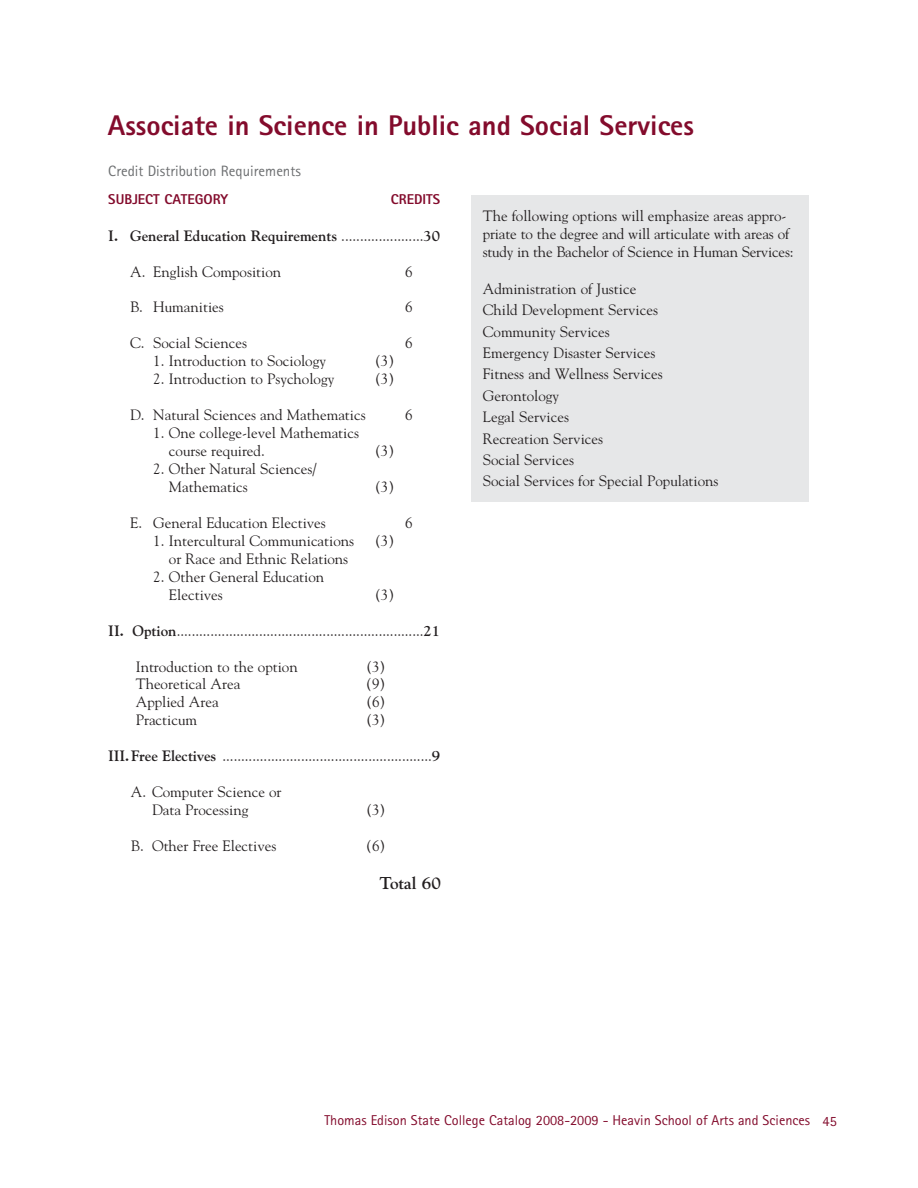
<style>
.page{position:relative;width:918px;height:1188px;background:#fff}
.page>*{position:absolute;margin:0;border:0;box-sizing:border-box;transform-origin:0 0}
.t1{font:800 28.5px "Rotis Sans Serif";color:#830b2c}
.t2{font:700 17.1px "Goudy";color:#231f20}
.t3{font:15px/21.5px "Goudy";color:#231f20}
.t4{font:700 15px "Goudy";letter-spacing:-.005em;color:#231f20}
.t5{font:15px "Rotis Sans Serif";color:#6c6e70}
.t6{font:14.25px "Rotis Sans Serif";color:#830b2c}
.t7{font:800 14.25px "Rotis Sans Serif";color:#830b2c}
.s1{font-weight:400}
.s2{font-weight:700}
</style>
<div class="page">
<div style="left:472px;top:195px;width:337px;height:306px;background:#e6e7e8"></div>
<h1 class="t1" style="left:108px;top:115px;width:588px">Associate in Science in Public and Social Services</h1>
<p class="t5" style="left:108px;top:165px;width:194px">Credit Distribution Requirements</p>
<p class="t7" style="left:108px;top:194px;width:121px">SUBJECT CATEGORY</p>
<p class="t7" style="left:391px;top:194px;width:51px">CREDITS</p>
<p class="t4" style="left:108px;top:229px;width:333px">I. General Education Requirements <span class="s1">......................</span>30</p>
<p class="t3" style="left:130px;top:262px;width:152px">A. English Composition</p>
<p class="t3" style="left:405px;top:262px;width:9px">6</p>
<p class="t3" style="left:130px;top:298px;width:95px">B. Humanities</p>
<p class="t3" style="left:405px;top:298px;width:9px">6</p>
<p class="t3" style="left:130px;top:334px;width:118px">C. Social Sciences</p>
<p class="t3" style="left:405px;top:334px;width:9px">6</p>
<p class="t3" style="left:153px;top:352px;width:174px">1. Introduction to Sociology</p>
<p class="t3" style="left:375px;top:352px;width:21px">(3)</p>
<p class="t3" style="left:153px;top:369px;width:183px">2. Introduction to Psychology</p>
<p class="t3" style="left:375px;top:369px;width:21px">(3)</p>
<p class="t3" style="left:130px;top:405px;width:237px">D. Natural Sciences and Mathematics</p>
<p class="t3" style="left:405px;top:405px;width:9px">6</p>
<p class="t3" style="left:169px;top:425px;width:192px;line-height:18px;text-indent:-16px">1. One college-level Mathematics course required.</p>
<p class="t3" style="left:375px;top:441px;width:21px">(3)</p>
<p class="t3" style="left:169px;top:461px;width:149px;line-height:18px;text-indent:-16px">2. Other Natural Sciences/<br>Mathematics</p>
<p class="t3" style="left:375px;top:477px;width:21px">(3)</p>
<p class="t3" style="left:130px;top:513px;width:197px">E. General Education Electives</p>
<p class="t3" style="left:405px;top:513px;width:9px">6</p>
<p class="t3" style="left:153px;top:531px;width:203px">1. Intercultural Communications</p>
<p class="t3" style="left:375px;top:531px;width:21px">(3)</p>
<p class="t3" style="left:169px;top:549px;width:181px">or Race and Ethnic Relations</p>
<p class="t3" style="left:169px;top:569px;width:157px;line-height:18px;text-indent:-16px">2. Other General Education<br>Electives</p>
<p class="t3" style="left:375px;top:585px;width:21px">(3)</p>
<p class="t3" style="left:108px;top:621px;width:333px"><span class="s2">II. Option</span>..................................................................<span class="s2">21</span></p>
<p class="t3" style="left:136px;top:657px;width:164px">Introduction to the option</p>
<p class="t3" style="left:366px;top:657px;width:21px">(3)</p>
<p class="t3" style="left:136px;top:675px;width:106px">Theoretical Area</p>
<p class="t3" style="left:366px;top:675px;width:21px">(9)</p>
<p class="t3" style="left:136px;top:693px;width:85px">Applied Area</p>
<p class="t3" style="left:366px;top:693px;width:21px">(6)</p>
<p class="t3" style="left:136px;top:711px;width:63px">Practicum</p>
<p class="t3" style="left:366px;top:711px;width:21px">(3)</p>
<p class="t3" style="left:108px;top:747px;width:333px"><span class="s2">III.Free Electives</span> ........................................................<span class="s2">9</span></p>
<p class="t3" style="left:152px;top:784px;width:131px;line-height:18px;text-indent:-21px">A. Computer Science or<br>Data Processing</p>
<p class="t3" style="left:366px;top:800px;width:21px">(3)</p>
<p class="t3" style="left:131px;top:836px;width:147px">B. Other Free Electives</p>
<p class="t3" style="left:366px;top:836px;width:21px">(6)</p>
<p class="t2" style="left:380px;top:876px;width:63px">Total 60</p>
<p class="t3" style="left:483px;top:208px;width:312px;line-height:18px">The following options will emphasize areas appro&shy;priate to the degree and will articulate with areas of study in the Bachelor of Science in Human Services:</p>
<p class="t3" style="left:483px;top:279px;width:237px">Administration of Justice<br>Child Development Services<br>Community Services<br>Emergency Disaster Services<br>Fitness and Wellness Services<br>Gerontology<br>Legal Services<br>Recreation Services<br>Social Services<br>Social Services for Special Populations</p>
<p class="t6" style="left:324px;top:1115px;width:487px">Thomas Edison State College Catalog 2008-2009 - Heavin School of Arts and Sciences</p>
<p class="t6" style="left:823px;top:1116px;width:16px">45</p>
</div>
